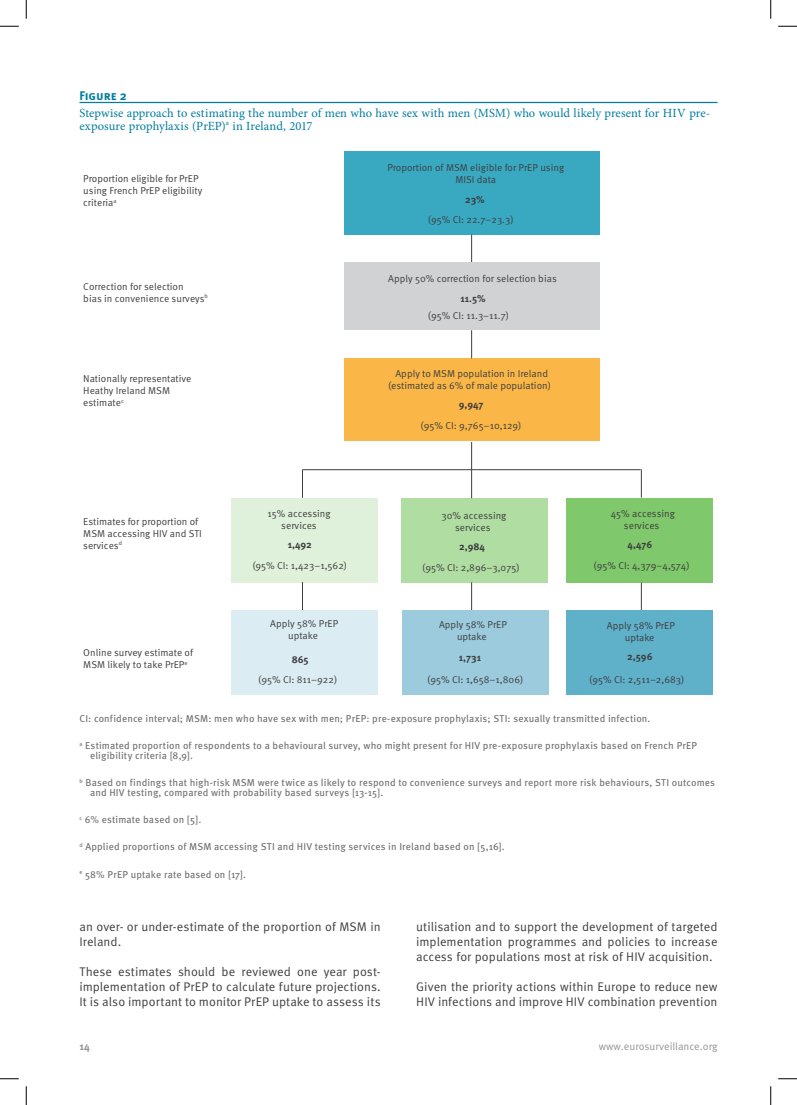
<style>
.page{position:relative;width:797px;height:1105px;background:#fff}
.page>*{position:absolute;margin:0;border:0;box-sizing:border-box;transform-origin:0 0}
.t1{font:12.5px/15px "Meta Pro";color:#3e3e3f}
.t2{font:12.5px/12.5px "Minion Pro";color:#007d9f}
.t3{font:700 12.5px "Meta Pro";letter-spacing:-.005em;color:#007d9f}
.t4{font:10.62px "Meta Pro";color:#939598}
.t5{font:700 10.62px "Meta Pro";color:#939598}
.t6{font:10px/12px "Meta Pro";color:#3e3e3f;text-align:center}
.t7{font:10px/10px "Meta Pro";letter-spacing:.01em;color:#6c6d70}
.t8{font:700 10px "Meta Pro";color:#3e3e3f}
</style>
<div class="page">
<hr style="left:79px;top:102px;width:638px;height:1px;background:#007d9f">
<svg style="left:641px;top:582px;width:1px;height:28px"></svg>
<svg style="left:471px;top:582px;width:1px;height:28px"></svg>
<svg style="left:302px;top:582px;width:1px;height:28px"></svg>
<div style="left:344px;top:262px;width:255px;height:68px;background:#d1d2d4"></div>
<div style="left:231px;top:498px;width:147px;height:84px;background:#dff1da"></div>
<svg style="left:471px;top:235px;width:1px;height:27px"></svg>
<div style="left:401px;top:498px;width:146px;height:84px;background:#afdda2"></div>
<div style="left:566px;top:498px;width:146px;height:84px;background:#7fc86b"></div>
<hr style="left:302px;top:469px;width:338px;height:1px;background:#3e3e3f">
<svg style="left:302px;top:470px;width:1px;height:28px"></svg>
<svg style="left:471px;top:442px;width:1px;height:56px"></svg>
<svg style="left:641px;top:469px;width:1px;height:28px"></svg>
<div style="left:231px;top:610px;width:147px;height:84px;background:#dbecf2"></div>
<div style="left:402px;top:610px;width:146px;height:84px;background:#9bcbdd"></div>
<div style="left:566px;top:610px;width:146px;height:84px;background:#5fb0c9"></div>
<div style="left:344px;top:358px;width:255px;height:83px;background:#fab748"></div>
<svg style="left:471px;top:330px;width:1px;height:28px"></svg>
<div style="left:344px;top:152px;width:255px;height:83px;background:#39a9c2"></div>
<svg style="left:0;top:25px;width:19px;height:2px"></svg>
<svg style="left:778px;top:25px;width:19px;height:2px"></svg>
<svg style="left:0;top:1078px;width:19px;height:1px"></svg>
<svg style="left:778px;top:1078px;width:19px;height:1px"></svg>
<svg style="left:25px;top:0;width:2px;height:19px"></svg>
<svg style="left:25px;top:1086px;width:2px;height:19px"></svg>
<svg style="left:770px;top:0;width:1px;height:19px"></svg>
<svg style="left:770px;top:1086px;width:1px;height:19px"></svg>
<p class="t3" style="left:79px;top:88px;width:49px">Figure 2</p>
<p class="t2" style="left:79px;top:107px;width:632px">Stepwise approach to estimating the number of men who have sex with men (MSM) who would likely present for HIV pre&shy;exposure prophylaxis (PrEP)<sup>a</sup> in Ireland, 2017</p>
<p class="t6" style="left:83px;top:173px;width:120px;text-align:left">Proportion eligible for PrEP using French PrEP eligibility criteria<sup>a</sup></p>
<p class="t6" style="left:83px;top:280px;width:126px;text-align:left">Correction for selection<br>bias in convenience surveys<sup>b</sup></p>
<p class="t6" style="left:83px;top:373px;width:110px;text-align:left">Nationally representative<br>Heathy Ireland MSM estimate<sup>c</sup></p>
<p class="t6" style="left:83px;top:516px;width:120px;text-align:left">Estimates for proportion of<br>MSM accessing HIV and STI services<sup>d</sup></p>
<p class="t6" style="left:83px;top:647px;width:111px;text-align:left">Online survey estimate of<br>MSM likely to take PrEP<sup>e</sup></p>
<p class="t6" style="left:387px;top:162px;width:178px">Proportion of MSM eligible for PrEP using<br>MISI data</p>
<p class="t8" style="left:465px;top:194px;width:21px">23%</p>
<p class="t6" style="left:428px;top:214px;width:87px">(95% CI: 22.7–23.3)</p>
<p class="t6" style="left:388px;top:273px;width:170px">Apply 50% correction for selection bias</p>
<p class="t8" style="left:460px;top:292px;width:27px">11.5%</p>
<p class="t6" style="left:428px;top:310px;width:83px">(95% CI: 11.3–11.7)</p>
<p class="t6" style="left:267px;top:507px;width:65px">15% accessing services</p>
<p class="t8" style="left:288px;top:538px;width:26px">1,492</p>
<p class="t6" style="left:252px;top:559px;width:96px">(95% CI: 1,423–1,562)</p>
<p class="t6" style="left:388px;top:368px;width:164px">Apply to MSM population in Ireland (estimated as 6% of male population)</p>
<p class="t8" style="left:459px;top:399px;width:26px">9,947</p>
<p class="t6" style="left:420px;top:419px;width:102px">(95% CI: 9,765–10,129)</p>
<p class="t6" style="left:441px;top:510px;width:66px">30% accessing services</p>
<p class="t8" style="left:459px;top:540px;width:27px">2,984</p>
<p class="t6" style="left:610px;top:507px;width:66px">45% accessing services</p>
<p class="t8" style="left:627px;top:538px;width:26px">4,476</p>
<p class="t6" style="left:422px;top:562px;width:99px">(95% CI: 2,896–3,075)</p>
<p class="t6" style="left:593px;top:560px;width:98px">(95% CI: 4,379–4,574)</p>
<p class="t6" style="left:270px;top:617px;width:69px">Apply 58% PrEP uptake</p>
<p class="t8" style="left:292px;top:653px;width:19px">865</p>
<p class="t8" style="left:459px;top:651px;width:24px">1,731</p>
<p class="t8" style="left:627px;top:650px;width:27px">2,596</p>
<p class="t6" style="left:439px;top:619px;width:69px">Apply 58% PrEP uptake</p>
<p class="t6" style="left:607px;top:619px;width:69px">Apply 58% PrEP uptake</p>
<p class="t6" style="left:258px;top:674px;width:81px">(95% CI: 811–922)</p>
<p class="t6" style="left:427px;top:673px;width:98px">(95% CI: 1,658–1,806)</p>
<p class="t6" style="left:589px;top:673px;width:97px">(95% CI: 2,511–2,683)</p>
<p class="t7" style="left:79px;top:714px;width:572px">CI: confidence interval; MSM: men who have sex with men; PrEP: pre-exposure prophylaxis; STI: sexually transmitted infection.</p>
<p class="t7" style="left:90px;top:741px;width:608px;text-indent:-11px"><sup>a</sup> Estimated proportion of respondents to a behavioural survey, who might present for HIV pre-exposure prophylaxis based on French PrEP eligibility criteria [8,9].</p>
<p class="t7" style="left:90px;top:778px;width:626px;text-indent:-11px"><sup>b</sup> Based on findings that high-risk MSM were twice as likely to respond to convenience surveys and report more risk behaviours, STI outcomes and HIV testing, compared with probability based surveys [13-15].</p>
<p class="t7" style="left:79px;top:815px;width:123px"><sup>c</sup> 6% estimate based on [5].</p>
<p class="t7" style="left:79px;top:842px;width:427px"><sup>d</sup> Applied proportions of MSM accessing STI and HIV testing services in Ireland based on [5,16].</p>
<p class="t7" style="left:79px;top:869px;width:168px"><sup>e</sup> 58% PrEP uptake rate based on [17].</p>
<p class="t1" style="left:79px;top:919px;width:303px">an over- or under-estimate of the proportion of MSM in<br>Ireland.</p>
<p class="t1" style="left:79px;top:964px;width:303px;text-align:justify">These estimates should be reviewed one year post&shy;implementation of PrEP to calculate future projections.<br>It is also important to monitor PrEP uptake to assess its</p>
<p class="t1" style="left:416px;top:919px;width:303px;text-align:justify">utilisation and to support the development of targeted implementation programmes and policies to increase access for populations most at risk of HIV acquisition.</p>
<p class="t1" style="left:416px;top:979px;width:303px">Given the priority actions within Europe to reduce new<br>HIV infections and improve HIV combination prevention</p>
<p class="t5" style="left:79px;top:1039px;width:12px">14</p>
<p class="t4" style="left:599px;top:1039px;width:120px">www.eurosurveillance.org</p>
</div>
